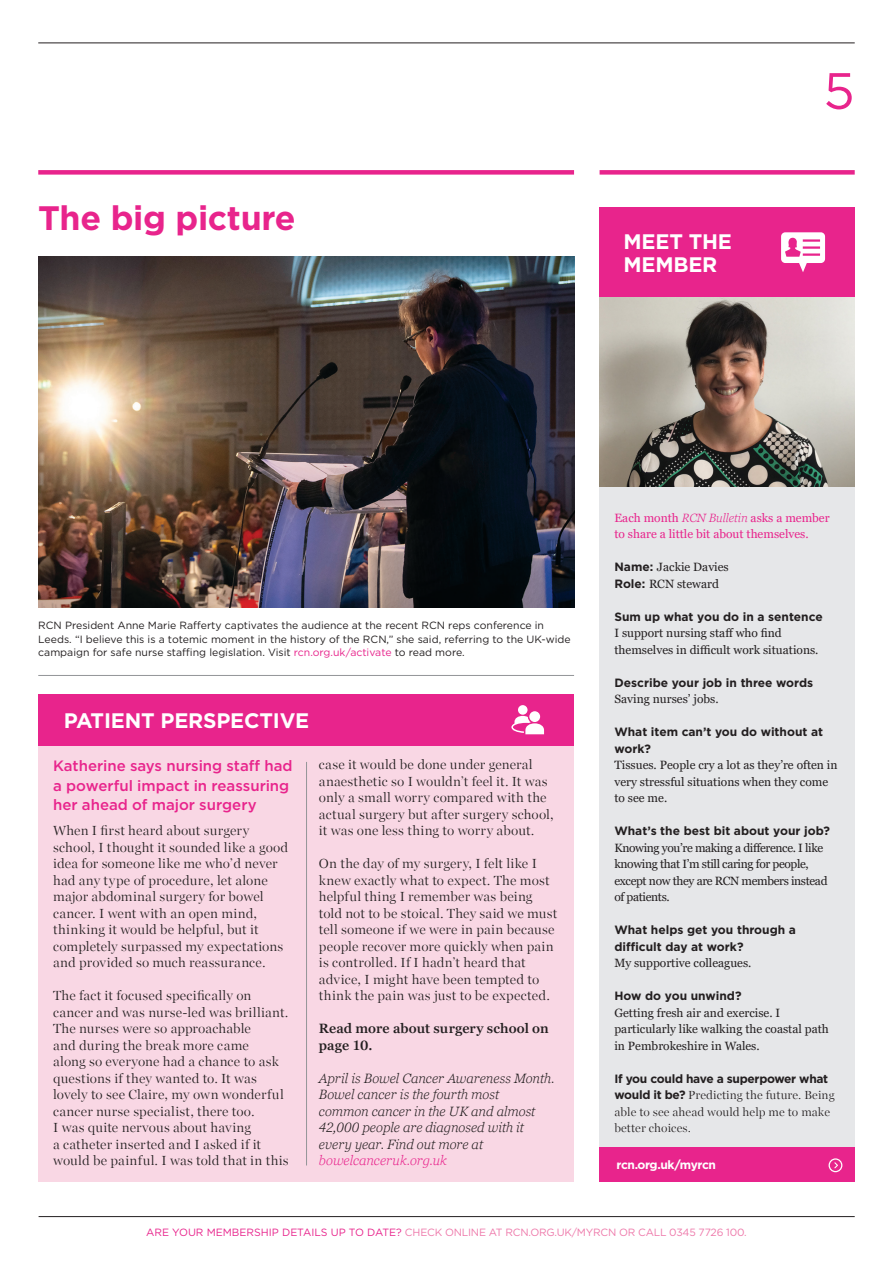
<style>
.page{position:relative;width:893px;height:1263px;background:#fff}
.page>*{position:absolute;margin:0;border:0;box-sizing:border-box;transform-origin:0 0}
.t1{font:51px "Gotham";color:#e8248c}
.headline_bold{font:700 33.9px "Gotham";letter-spacing:-.01em;color:#e8248c}
.headline_sidebar{font:700 21px/22.5px "Gotham";letter-spacing:-.01em;color:#fff}
.quote{font:500 15px/19.5px "Gotham";color:#e8248c}
.body_georgia{font:300 13.5px/16.5px "SD Georgia";letter-spacing:.005em;color:#231f20}
.body_georgia-2{font:italic 300 13.5px/16.5px "Georgia Pro";color:#231f20}
.body_georgia-3{font:600 13.5px/16.5px "Georgia Pro";letter-spacing:.005em;color:#231f20}
.body_georgia-4{font:12px/16.5px "Georgia Pro";color:#231f20}
.body_georgia-5{font:12px/16.5px "Georgia Pro";letter-spacing:-.03em;color:#231f20}
.body_georgia-6{font:700 12px/16.5px "Gotham";color:#231f20}
.body_georgia-7{font:300 12px/16.5px "SD Georgia";color:#231f20}
.body_georgia-8{font:12px/16.5px "Georgia Pro";color:#e8248c}
.body_sidebar{font:700 12px "Gotham";letter-spacing:-.03em;color:#fff}
.t2{font:10.5px/13.5px "Gotham";color:#231f20}
.t3{font:10.5px "Gotham";letter-spacing:-.02em;color:#ee79aa}
.s1{color:#e8248c}
.s2{font-weight:300;font-style:italic}
.s3{font-family:"Gotham";font-weight:700}
.s4{font-family:"Georgia Pro";font-weight:400}
</style>
<div class="page">
<hr style="left:38px;top:43px;width:817px;height:1px;background:#231f20">
<hr style="left:39px;top:1216px;width:816px;height:1px;background:#231f20">
<div style="left:38px;top:742px;width:536px;height:440px;background:#f9d7e4"></div>
<div style="left:38px;top:694px;width:536px;height:51px;background:#e8248c"></div>
<hr style="left:38px;top:675px;width:536px;height:1px;background:#939598">
<div style="left:518px;top:705px;width:10px;height:10px;background:#fff;border-radius:50%"></div>
<svg style="left:511px;top:716px;width:33px;height:18px"></svg>
<div style="left:529px;top:711px;width:11px;height:11px;background:#fff;border-radius:50%"></div>
<hr style="left:306px;top:762px;width:1px;height:403px;background:#939598">
<img style="left:39px;top:256px;width:535px;height:352px">
<div style="left:600px;top:208px;width:255px;height:89px;background:#e8248c"></div>
<svg style="left:781px;top:232px;width:44px;height:40px"></svg>
<div style="left:600px;top:170px;width:255px;height:5px;background:#e8248c"></div>
<div style="left:38px;top:170px;width:536px;height:5px;background:#e8248c"></div>
<div style="left:600px;top:485px;width:255px;height:662px;background:#e6e7e9"></div>
<div style="left:600px;top:1147px;width:255px;height:34px;background:#e8248c"></div>
<svg style="left:828px;top:1158px;width:14px;height:14px"></svg>
<img style="left:600px;top:297px;width:255px;height:189px">
<p class="headline_bold" style="left:38px;top:195px;width:259px">The big picture</p>
<p class="headline_sidebar" style="left:624px;top:230px;width:110px">MEET THE<br>MEMBER</p>
<p class="t1" style="left:823px;top:58px;width:33px">5</p>
<p class="t2" style="left:38px;top:619px;width:534px">RCN President Anne Marie Rafferty captivates the audience at the recent RCN reps conference in<br>Leeds. “I believe this is a totemic moment in the history of the RCN,” she said, referring to the UK-wide campaign for safe nurse staffing legislation. Visit <span class="s1">rcn.org.uk/activate</span> to read more.</p>
<p class="headline_sidebar" style="left:64px;top:709px;width:247px">PATIENT PERSPECTIVE</p>
<p class="quote" style="left:53px;top:756px;width:241px">Katherine says nursing staff had a powerful impact in reassuring her ahead of major surgery</p>
<p class="body_georgia" style="left:53px;top:822px;width:237px">When I first heard about surgery school, I thought it sounded like a good idea for someone like me who’d never had any type of procedure, let alone major abdominal surgery for bowel cancer. I went with an open mind, thinking it would be helpful, but it completely surpassed my expectations and provided so much reassurance.</p>
<p class="body_georgia" style="left:53px;top:987px;width:237px">The fact it focused specifically on cancer and was nurse-led was brilliant.<br>The nurses were so approachable<br>and during the break more came<br>along so everyone had a chance to ask questions if they wanted to. It was lovely to see Claire, my own wonderful cancer nurse specialist, there too.<br>I was quite nervous about having<br>a catheter inserted and I asked if it would be painful. I was told that in this</p>
<p class="body_georgia" style="left:319px;top:756px;width:236px">case it would be done under general anaesthetic so I wouldn’t feel it. It was only a small worry compared with the actual surgery but after surgery school, it was one less thing to worry about.</p>
<p class="body_georgia" style="left:319px;top:855px;width:240px">On the day of my surgery, I felt like I knew exactly what to expect. The most helpful thing I remember was being told not to be stoical. They said we must tell someone if we were in pain because people recover more quickly when pain is controlled. If I hadn’t heard that advice, I might have been tempted to think the pain was just to be expected.</p>
<p class="body_georgia-3" style="left:319px;top:1021px;width:231px">Read more about surgery school on page 10.</p>
<p class="body_georgia-2" style="left:319px;top:1070px;width:237px">April is Bowel Cancer Awareness Month.<br>Bowel cancer is the fourth most<br>common cancer in the UK and almost<br>42,000 people are diagnosed with it every year. Find out more at <span class="s1">bowelcanceruk.org.uk</span></p>
<p class="body_georgia-8" style="left:614px;top:510px;width:217px">Each month <span class="s2">RCN Bulletin</span> asks a member to share a little bit about themselves.</p>
<p class="body_georgia-4" style="left:614px;top:559px;width:116px"><span class="s3">Name:</span> Jackie Davies<br><span class="s3">Role:</span> RCN steward</p>
<p class="body_georgia-4" style="left:614px;top:609px;width:210px"><span class="s3">Sum up what you do in a sentence<br></span>I support nursing staff who find themselves in difficult work situations.</p>
<p class="body_georgia-6" style="left:614px;top:674px;width:200px">Describe your job in three words<br><span class="s4">Saving nurses’ jobs.</span></p>
<p class="body_georgia-4" style="left:614px;top:724px;width:225px"><span class="s3">What item can’t you do without at work?<br></span>Tissues. People cry a lot as they’re often in very stressful situations when they come to see me.</p>
<p class="body_georgia-5" style="left:614px;top:823px;width:217px"><span class="s3">What’s the best bit about your job?<br></span>Knowing you’re making a difference. I like knowing that I’m still caring for people, except now they are RCN members instead of patients.</p>
<p class="body_georgia-6" style="left:614px;top:922px;width:183px">What helps get you through a difficult day at work?<br><span class="s4">My supportive colleagues.</span></p>
<p class="body_georgia-4" style="left:614px;top:988px;width:216px"><span class="s3">How do you unwind?<br></span>Getting fresh air and exercise. I particularly like walking the coastal path in Pembrokeshire in Wales.</p>
<p class="body_georgia-7" style="left:614px;top:1070px;width:222px"><span class="s3">If you could have a superpower what would it be?</span> Predicting the future. Being able to see ahead would help me to make better choices.</p>
<p class="body_sidebar" style="left:617px;top:1156px;width:101px">rcn.org.uk/myrcn</p>
<p class="t3" style="left:146px;top:1225px;width:602px"><span class="s1">ARE YOUR MEMBERSHIP DETAILS UP TO DATE?</span> CHECK ONLINE AT RCN.ORG.UK/MYRCN OR CALL 0345 7726 100.</p>
</div>
